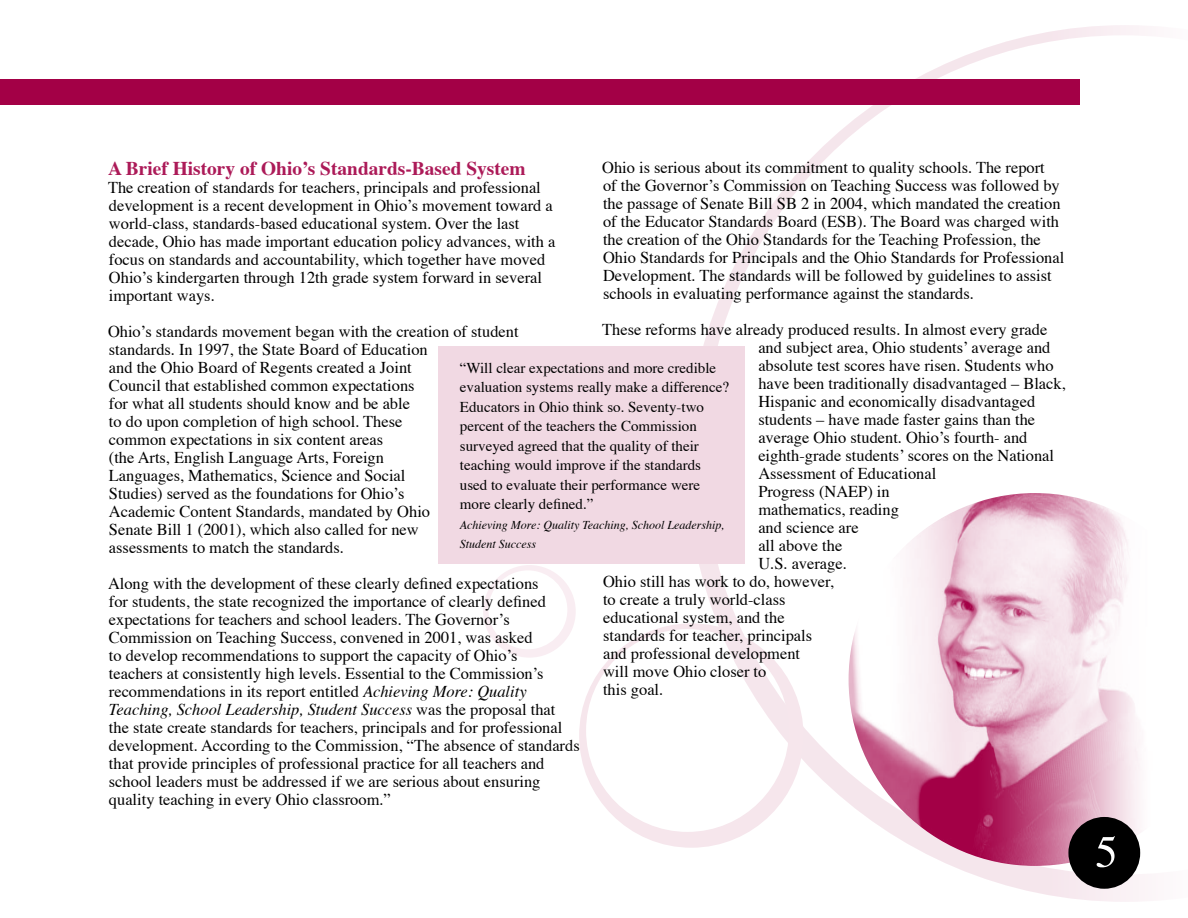
<style>
.page{position:relative;width:1188px;height:918px;background:#fff}
.page>*{position:absolute;margin:0;border:0;box-sizing:border-box;transform-origin:0 0}
.t1{font:700 19.5px "Times";color:#ac1a58}
.t2{font:16.5px/18px "Times";color:#000}
.t3{font:15px/19.5px "Times";color:#000}
.t4{font:italic 12px/19.5px "Times";color:#000}
.s1{font-style:italic}
</style>
<div class="page">
<svg style="left:699px;top:25px;width:446px;height:877px"></svg>
<svg style="left:579px;top:623px;width:225px;height:225px"></svg>
<svg style="left:483px;top:565px;width:93px;height:93px"></svg>
<img style="left:849px;top:493px;width:296px;height:373px">
<div style="left:0;top:79px;width:1080px;height:26px;background:#a30046"></div>
<div style="left:1068px;top:817px;width:72px;height:72px;background:#000;border-radius:50%"></div>
<svg style="left:1097px;top:836px;width:18px;height:31px"></svg>
<div style="left:439px;top:346px;width:306px;height:218px;background:#f1d9e3"></div>
<p class="t2" style="left:602px;top:157px;width:464px">Ohio is serious about its commitment to quality schools. The report<br>of the Governor’s Commission on Teaching Success was followed by the passage of Senate Bill SB 2 in 2004, which mandated the creation of the Educator Standards Board (ESB). The Board was charged with the creation of the Ohio Standards for the Teaching Profession, the Ohio Standards for Principals and the Ohio Standards for Professional Development. The standards will be followed by guidelines to assist schools in evaluating performance against the standards.</p>
<p class="t2" style="left:602px;top:319px;width:447px">These reforms have already produced results. In almost every grade</p>
<p class="t2" style="left:758px;top:337px;width:309px">and subject area, Ohio students’ average and absolute test scores have risen. Students who have been traditionally disadvantaged – Black,<br>Hispanic and economically disadvantaged students – have made faster gains than the average Ohio student. Ohio’s fourth- and eighth-grade students’ scores on the National<br>Assessment of Educational<br>Progress (NAEP) in<br>mathematics, reading<br>and science are<br>all above the<br>U.S. average.</p>
<p class="t2" style="left:603px;top:571px;width:233px">Ohio still has work to do, however,</p>
<p class="t2" style="left:603px;top:589px;width:211px">to create a truly world-class educational system, and the standards for teacher, principals and professional development will move Ohio closer to<br>this goal.</p>
<h1 class="t1" style="left:108px;top:149px;width:419px">A Brief History of Ohio’s Standards-Based System</h1>
<p class="t2" style="left:108px;top:177px;width:449px">The creation of standards for teachers, principals and professional development is a recent development in Ohio’s movement toward a world-class, standards-based educational system. Over the last decade, Ohio has made important education policy advances, with a focus on standards and accountability, which together have moved Ohio’s kindergarten through 12th grade system forward in several important ways.</p>
<p class="t2" style="left:108px;top:321px;width:412px">Ohio’s standards movement began with the creation of student</p>
<p class="t2" style="left:109px;top:339px;width:323px">standards. In 1997, the State Board of Education and the Ohio Board of Regents created a Joint Council that established common expectations for what all students should know and be able<br>to do upon completion of high school. These common expectations in six content areas<br>(the Arts, English Language Arts, Foreign Languages, Mathematics, Science and Social Studies) served as the foundations for Ohio’s Academic Content Standards, mandated by Ohio Senate Bill 1 (2001), which also called for new assessments to match the standards.</p>
<p class="t2" style="left:108px;top:573px;width:473px">Along with the development of these clearly defined expectations<br>for students, the state recognized the importance of clearly defined expectations for teachers and school leaders. The Governor’s Commission on Teaching Success, convened in 2001, was asked<br>to develop recommendations to support the capacity of Ohio’s<br>teachers at consistently high levels. Essential to the Commission’s recommendations in its report entitled <span class="s1">Achieving More: Quality Teaching, School Leadership, Student Success</span> was the proposal that<br>the state create standards for teachers, principals and for professional development. According to the Commission, “The absence of standards that provide principles of professional practice for all teachers and school leaders must be addressed if we are serious about ensuring quality teaching in every Ohio classroom.”</p>
<p class="t3" style="left:460px;top:357px;width:271px">“Will clear expectations and more credible evaluation systems really make a difference?<br>Educators in Ohio think so. Seventy-two percent of the teachers the Commission surveyed agreed that the quality of their teaching would improve if the standards used to evaluate their performance were more clearly defined.”</p>
<p class="t4" style="left:460px;top:514px;width:266px">Achieving More: Quality Teaching, School Leadership,<br>Student Success</p>
</div>
